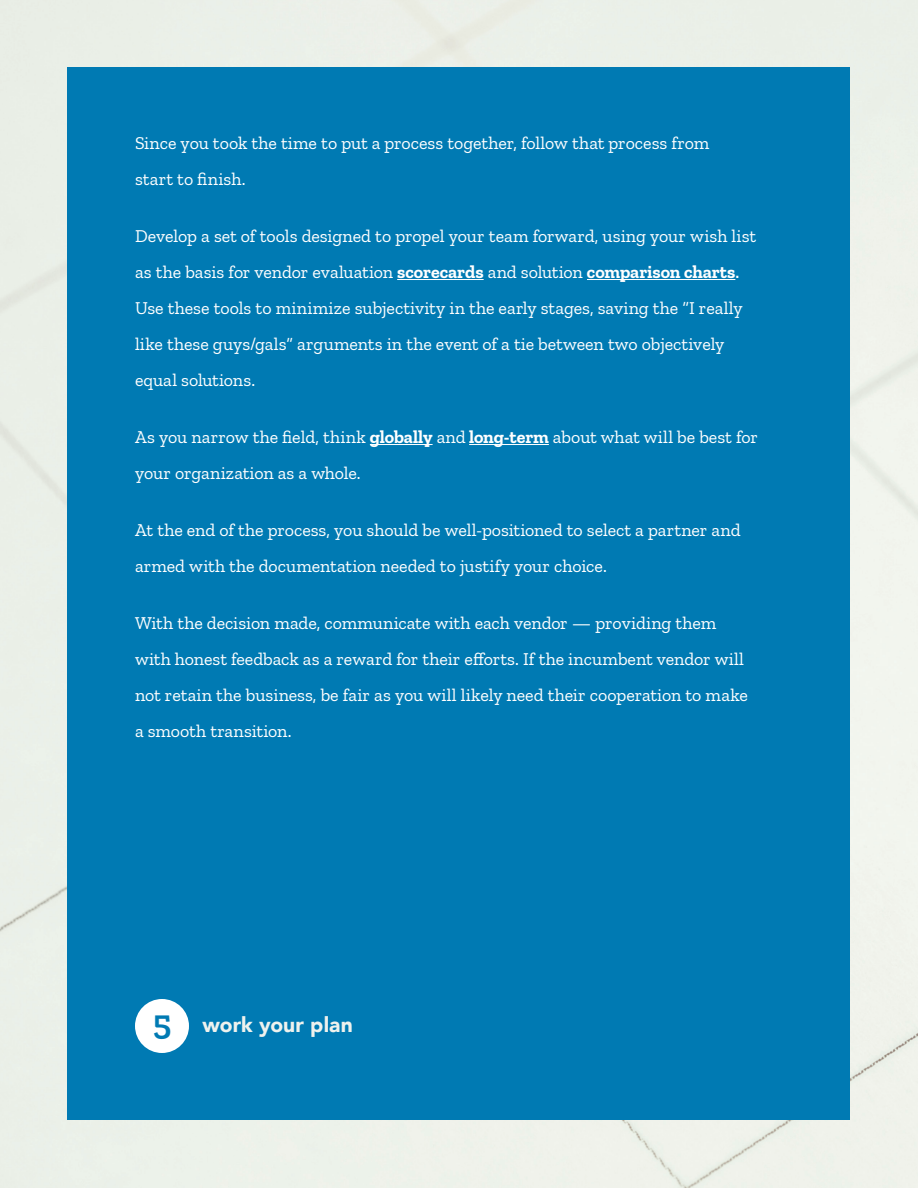
<style>
.page{position:relative;width:918px;height:1188px;background:#ebf0e9}
.page>*{position:absolute;margin:0;border:0;box-sizing:border-box;transform-origin:0 0}
.t1{font:600 36px "Zilla Slab";color:#007ab3}
.t2{font:900 21px "Avenir";letter-spacing:.005em;color:#eff2ee}
.t3{font:18px/36px "Zilla Slab";letter-spacing:-.005em;color:#fff}
.s1{font-weight:700}
.s2{font-weight:500}
</style>
<div class="page">
<div style="left:68px;top:68px;width:782px;height:1052px;background:#007ab3"></div>
<hr style="left:397px;top:279px;width:87px;height:1px;background:#fff">
<hr style="left:587px;top:279px;width:148px;height:1px;background:#fff">
<hr style="left:370px;top:444px;width:63px;height:1px;background:#fff">
<hr style="left:469px;top:444px;width:80px;height:1px;background:#fff">
<div style="left:135px;top:999px;width:54px;height:54px;background:#fff;border-radius:50%"></div>
<p class="t3" style="left:135px;top:125px;width:576px">Since you took the time to put a process together, follow that process from</p>
<p class="t3" style="left:135px;top:161px;width:112px">start to finish.</p>
<p class="t3" style="left:135px;top:218px;width:623px">Develop a set of tools designed to propel your team forward, using your wish list</p>
<p class="t3" style="left:135px;top:254px;width:606px">as the basis for vendor evaluation <span class="s1">scorecards</span> and solution <span class="s1">comparison charts</span><span class="s2">.</span></p>
<p class="t3" style="left:135px;top:290px;width:609px">Use these tools to minimize subjectivity in the early stages, saving the “I really</p>
<p class="t3" style="left:135px;top:326px;width:591px">like these guys/gals” arguments in the event of a tie between two objectively</p>
<p class="t3" style="left:135px;top:362px;width:122px">equal solutions.</p>
<p class="t3" style="left:135px;top:419px;width:624px">As you narrow the field, think <span class="s1">globally</span> and <span class="s1">long-term</span> about what will be best for your organization as a whole.</p>
<p class="t3" style="left:135px;top:512px;width:607px">At the end of the process, you should be well-positioned to select a partner and armed with the documentation needed to justify your choice.</p>
<p class="t3" style="left:135px;top:605px;width:583px">With the decision made, communicate with each vendor — providing them</p>
<p class="t3" style="left:135px;top:641px;width:611px">with honest feedback as a reward for their efforts. If the incumbent vendor will</p>
<p class="t3" style="left:135px;top:677px;width:615px">not retain the business, be fair as you will likely need their cooperation to make</p>
<p class="t3" style="left:135px;top:713px;width:158px">a smooth transition.</p>
<p class="t1" style="left:153px;top:1002px;width:20px">5</p>
<p class="t2" style="left:202px;top:1007px;width:152px">work your plan</p>
</div>
